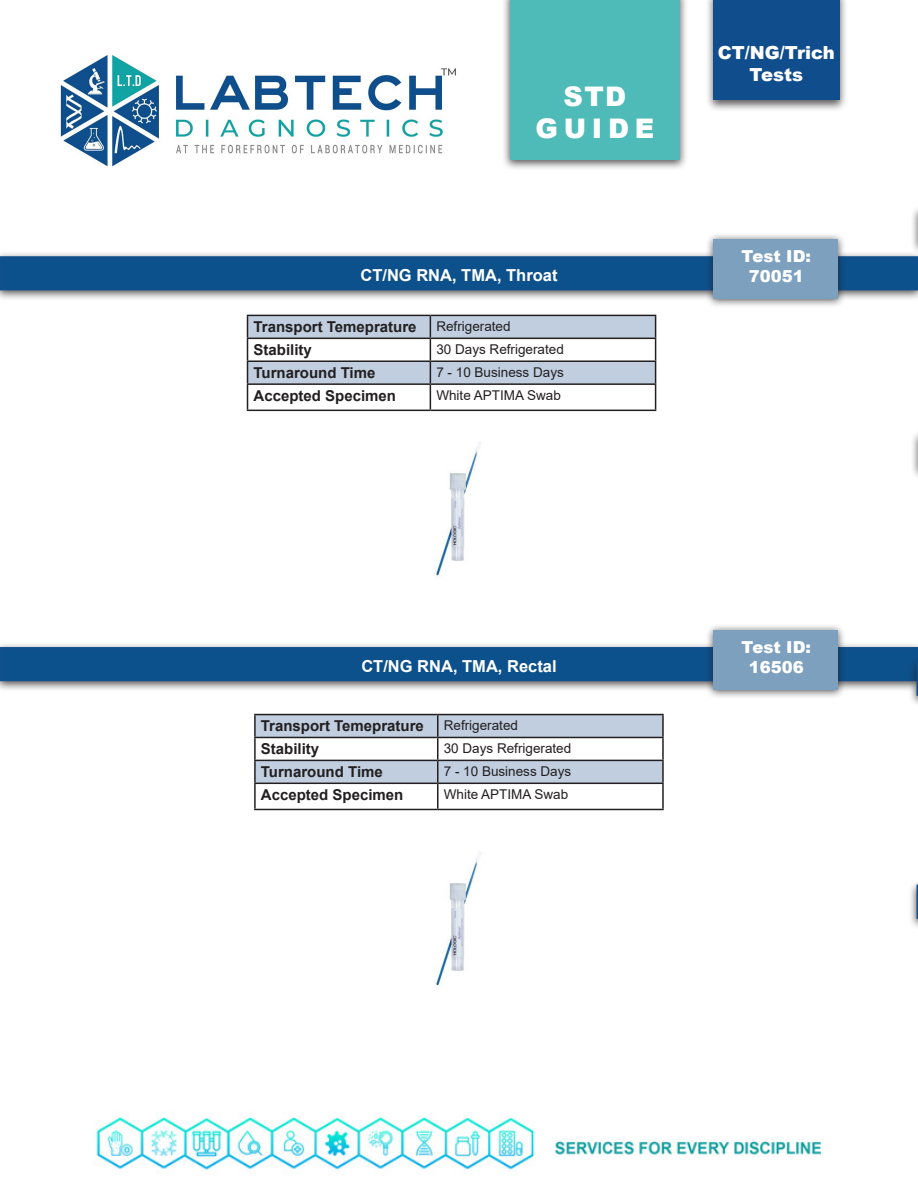
<style>
.page{position:relative;width:918px;height:1188px;background:#fff}
.page>*{position:absolute;margin:0;border:0;box-sizing:border-box;transform-origin:0 0}
.t1{font:900 27px "Arial";letter-spacing:.21em;color:#fff}
.t2{font:900 18px/21.6px "Arial";color:#fff;text-align:center}
.t3{font:700 16.5px "Arial";color:#fff}
.t4{font:900 16.5px "Arial";color:#fff}
.t5{font:700 15px "Arial";color:#231f20}
.t6{font:13.5px "Arial";color:#231f20}
</style>
<div class="page">
<img style="left:436px;top:851px;width:45px;height:137px">
<div style="left:705px;top:0;width:142px;height:112px;background:#231f20;opacity:.75"></div>
<div style="left:713px;top:0;width:126px;height:100px;background:#104d8c"></div>
<div style="left:502px;top:0;width:186px;height:170px;background:#231f20;opacity:.75"></div>
<div style="left:510px;top:0;width:170px;height:159px;background:#4ebbb8"></div>
<img style="left:60px;top:54px;width:396px;height:113px">
<img style="left:96px;top:1113px;width:727px;height:62px">
<div style="left:0;top:642px;width:918px;height:50px;background:#231f20;opacity:.75"></div>
<div style="left:1px;top:648px;width:916px;height:32px;background:#0c518c"></div>
<div style="left:0;top:647px;width:918px;height:34px;border:2px solid #124f8e"></div>
<div style="left:705px;top:623px;width:141px;height:76px;background:#231f20;opacity:.75"></div>
<div style="left:713px;top:630px;width:125px;height:60px;background:#7da0bf"></div>
<img style="left:436px;top:441px;width:45px;height:137px">
<div style="left:0;top:251px;width:918px;height:51px;background:#231f20;opacity:.75"></div>
<div style="left:1px;top:257px;width:916px;height:33px;background:#0c518c"></div>
<div style="left:0;top:256px;width:918px;height:34px;border:2px solid #124f8e"></div>
<div style="left:705px;top:232px;width:141px;height:77px;background:#231f20;opacity:.75"></div>
<div style="left:713px;top:239px;width:125px;height:60px;background:#7da0bf"></div>
<svg style="left:247px;top:315px;width:409px;height:95px"></svg>
<hr style="left:247px;top:410px;width:183px;height:1px;background:#231f20">
<hr style="left:430px;top:410px;width:226px;height:1px;background:#231f20">
<svg style="left:256px;top:715px;width:406px;height:68px"></svg>
<hr style="left:254px;top:714px;width:184px;height:1px;background:#231f20">
<hr style="left:254px;top:715px;width:2px;height:22px;background:#231f20">
<hr style="left:438px;top:714px;width:226px;height:1px;background:#231f20">
<hr style="left:437px;top:715px;width:2px;height:22px;background:#231f20">
<hr style="left:662px;top:715px;width:2px;height:22px;background:#231f20">
<hr style="left:254px;top:737px;width:184px;height:1px;background:#231f20">
<hr style="left:254px;top:738px;width:2px;height:22px;background:#231f20">
<hr style="left:438px;top:737px;width:226px;height:1px;background:#231f20">
<hr style="left:437px;top:738px;width:2px;height:22px;background:#231f20">
<hr style="left:662px;top:738px;width:2px;height:22px;background:#231f20">
<hr style="left:254px;top:760px;width:184px;height:1px;background:#231f20">
<hr style="left:254px;top:761px;width:2px;height:22px;background:#231f20">
<hr style="left:438px;top:760px;width:226px;height:1px;background:#231f20">
<hr style="left:437px;top:761px;width:2px;height:22px;background:#231f20">
<hr style="left:662px;top:761px;width:2px;height:22px;background:#231f20">
<hr style="left:254px;top:783px;width:184px;height:1px;background:#231f20">
<hr style="left:254px;top:784px;width:2px;height:25px;background:#231f20">
<hr style="left:438px;top:783px;width:226px;height:1px;background:#231f20">
<hr style="left:437px;top:784px;width:2px;height:25px;background:#231f20">
<hr style="left:662px;top:784px;width:2px;height:25px;background:#231f20">
<hr style="left:254px;top:809px;width:184px;height:1px;background:#231f20">
<hr style="left:438px;top:809px;width:226px;height:1px;background:#231f20">
<div style="left:910px;top:204px;width:8px;height:51px;background:#231f20;opacity:.75"></div>
<svg style="left:917px;top:210px;width:1px;height:34px"></svg>
<div style="left:910px;top:429px;width:8px;height:51px;background:#231f20;opacity:.75"></div>
<svg style="left:917px;top:435px;width:1px;height:34px"></svg>
<div style="left:908px;top:656px;width:10px;height:51px;background:#231f20;opacity:.75"></div>
<svg style="left:916px;top:662px;width:2px;height:34px"></svg>
<div style="left:908px;top:879px;width:10px;height:51px;background:#231f20;opacity:.75"></div>
<svg style="left:916px;top:885px;width:2px;height:34px"></svg>
<p class="t1" style="left:564px;top:76px;width:64px">STD</p>
<p class="t1" style="left:536px;top:109px;width:120px">GUIDE</p>
<p class="t3" style="left:360px;top:264px;width:199px">CT/NG RNA, TMA, Throat</p>
<p class="t5" style="left:254px;top:316px;width:165px">Transport Temeprature</p>
<p class="t6" style="left:436px;top:317px;width:76px">Refrigerated</p>
<p class="t5" style="left:254px;top:339px;width:60px">Stability</p>
<p class="t6" style="left:436px;top:340px;width:129px">30 Days Refrigerated</p>
<p class="t5" style="left:254px;top:362px;width:123px">Turnaround Time</p>
<p class="t6" style="left:436px;top:363px;width:129px">7 - 10 Business Days</p>
<p class="t5" style="left:254px;top:385px;width:144px">Accepted Specimen</p>
<p class="t6" style="left:436px;top:386px;width:126px">White APTIMA Swab</p>
<p class="t2" style="left:718px;top:42px;width:118px">CT/NG/Trich<br>Tests</p>
<p class="t4" style="left:741px;top:244px;width:71px">Test ID:</p>
<p class="t4" style="left:749px;top:264px;width:57px">70051</p>
<p class="t3" style="left:361px;top:654px;width:197px">CT/NG RNA, TMA, Rectal</p>
<p class="t5" style="left:261px;top:716px;width:165px">Transport Temeprature</p>
<p class="t6" style="left:444px;top:716px;width:76px">Refrigerated</p>
<p class="t5" style="left:261px;top:739px;width:60px">Stability</p>
<p class="t6" style="left:444px;top:739px;width:129px">30 Days Refrigerated</p>
<p class="t5" style="left:261px;top:761px;width:123px">Turnaround Time</p>
<p class="t6" style="left:444px;top:762px;width:129px">7 - 10 Business Days</p>
<p class="t5" style="left:261px;top:784px;width:144px">Accepted Specimen</p>
<p class="t6" style="left:444px;top:785px;width:126px">White APTIMA Swab</p>
<p class="t4" style="left:741px;top:635px;width:71px">Test ID:</p>
<p class="t4" style="left:749px;top:655px;width:57px">16506</p>
</div>
